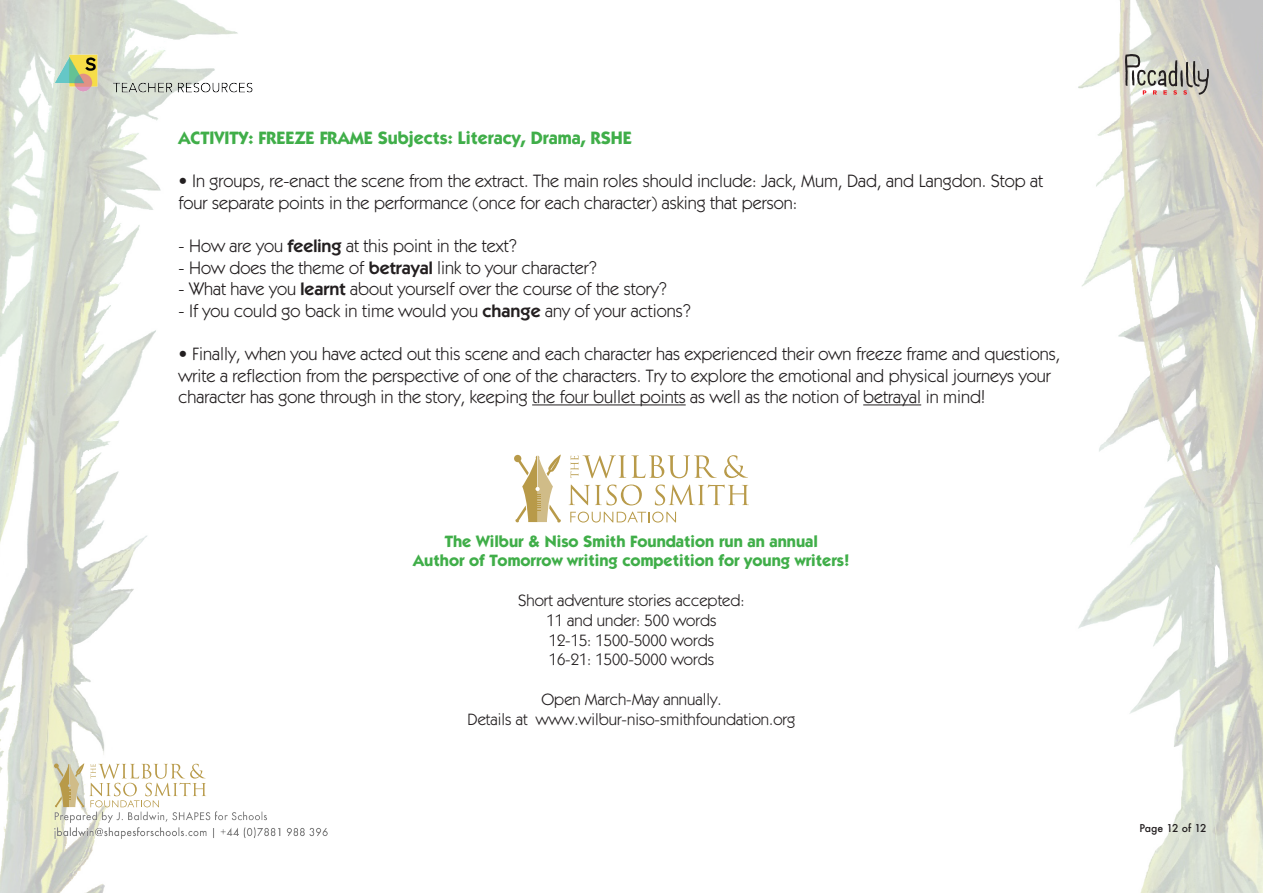
<style>
.page{position:relative;width:1263px;height:893px;background:#fff}
.page>*{position:absolute;margin:0;border:0;box-sizing:border-box;transform-origin:0 0}
.t1{font:18px/21.6px "Itc Kabel";color:#231f20}
.t2{font:700 18px "Itc Kabel";color:#40ae49}
.t3{font:16.5px "Itc Kabel";color:#231f20}
.t4{font:700 16.5px "Itc Kabel";color:#40ae49}
.t5{font:500 10.5px "Futura";letter-spacing:-.015em;color:#231f20}
.s1{font-weight:600}
</style>
<div class="page">
<img style="left:1078px;top:0;width:185px;height:893px">
<img style="left:0;top:0;width:244px;height:893px">
<img style="left:40px;top:47px;width:213px;height:53px">
<img style="left:54px;top:812px;width:273px;height:27px">
<svg style="left:1125px;top:54px;width:84px;height:41px"></svg>
<hr style="left:532px;top:404px;width:154px;height:1px;background:#231f20">
<hr style="left:863px;top:404px;width:58px;height:1px;background:#231f20">
<svg style="left:54px;top:763px;width:152px;height:44px"></svg>
<svg style="left:570px;top:512px;width:106px;height:10px"></svg>
<svg style="left:570px;top:455px;width:147px;height:23px"></svg>
<svg style="left:724px;top:455px;width:24px;height:23px"></svg>
<svg style="left:569px;top:484px;width:73px;height:21px"></svg>
<svg style="left:655px;top:484px;width:94px;height:21px"></svg>
<svg style="left:514px;top:454px;width:47px;height:68px"></svg>
<p class="t2" style="left:179px;top:127px;width:455px">ACTIVITY: FREEZE FRAME Subjects: Literacy, Drama, RSHE</p>
<p class="t1" style="left:179px;top:170px;width:866px">• In groups, re-enact the scene from the extract. The main roles should include: Jack, Mum, Dad, and Langdon. Stop at four separate points in the performance (once for each character) asking that person:</p>
<p class="t1" style="left:179px;top:235px;width:340px">- How are you <span class="s1">feeling</span> at this point in the text?</p>
<p class="t1" style="left:179px;top:257px;width:420px">- How does the theme of <span class="s1">betrayal</span> link to your character?</p>
<p class="t1" style="left:179px;top:278px;width:490px">- What have you <span class="s1">learnt</span> about yourself over the course of the story?</p>
<p class="t1" style="left:179px;top:300px;width:514px">- If you could go back in time would you <span class="s1">change</span> any of your actions?</p>
<p class="t1" style="left:179px;top:343px;width:883px">• Finally, when you have acted out this scene and each character has experienced their own freeze frame and questions, write a reflection from the perspective of one of the characters. Try to explore the emotional and physical journeys your character has gone through in the story, keeping the four bullet points as well as the notion of betrayal in mind!</p>
<p class="t4" style="left:445px;top:531px;width:375px">The Wilbur &amp; Niso Smith Foundation run an annual</p>
<p class="t4" style="left:413px;top:551px;width:438px">Author of Tomorrow writing competition for young writers!</p>
<p class="t3" style="left:518px;top:591px;width:228px">Short adventure stories accepted:</p>
<p class="t3" style="left:546px;top:611px;width:172px">11 and under: 500 words</p>
<p class="t3" style="left:549px;top:630px;width:167px">12-15: 1500-5000 words</p>
<p class="t3" style="left:549px;top:650px;width:167px">16-21: 1500-5000 words</p>
<p class="t3" style="left:541px;top:690px;width:182px">Open March-May annually.</p>
<p class="t3" style="left:468px;top:710px;width:329px">Details at www.wilbur-niso-smithfoundation.org</p>
<p class="t5" style="left:1139px;top:821px;width:69px">Page 12 of 12</p>
</div>
